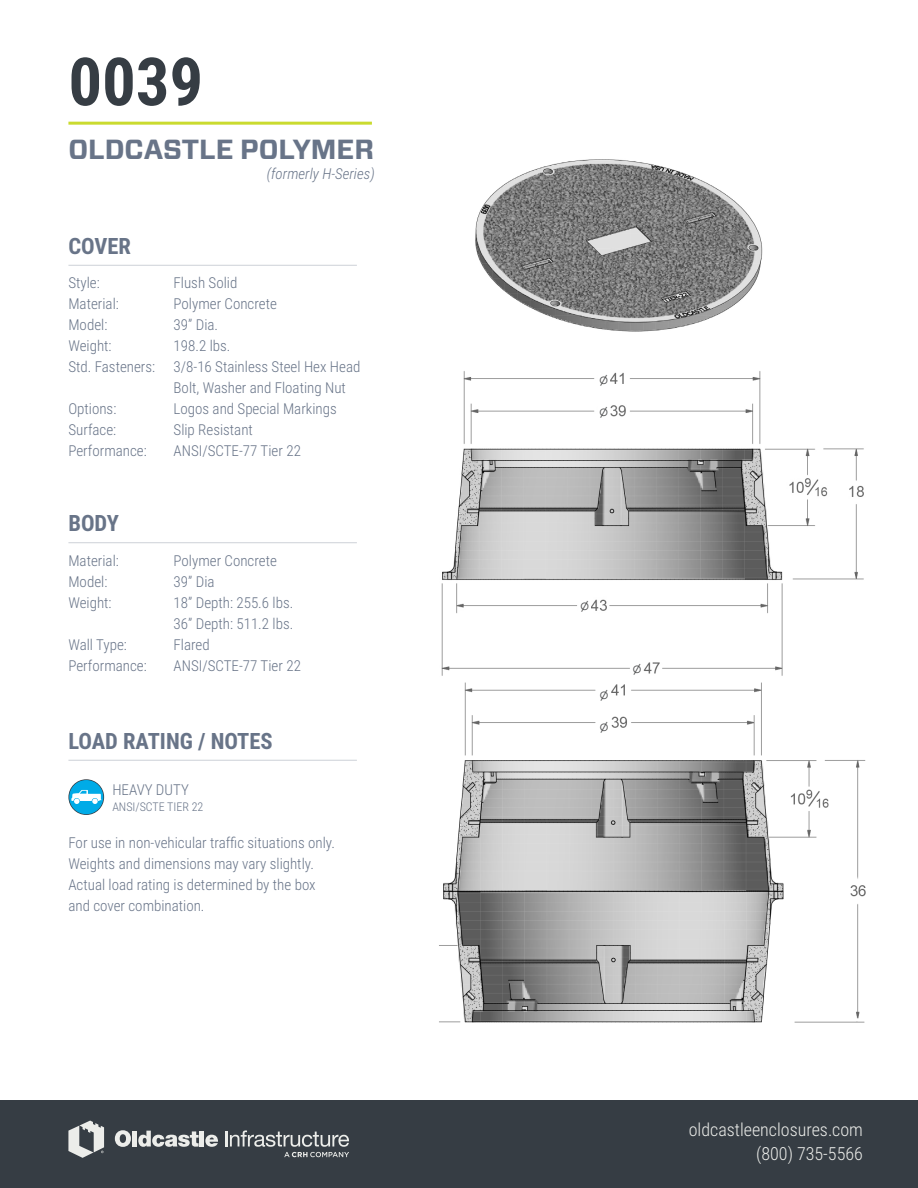
<style>
.page{position:relative;width:918px;height:1188px;background:#fff}
.page>*{position:absolute;margin:0;border:0;box-sizing:border-box;transform-origin:0 0}
.t1{font:700 66.6px "Roboto Condensed";color:#363d44}
.t2{font:700 27.6px "Forza";color:#687488}
.t3{font:700 22.5px "Roboto Condensed";color:#687488}
.t4{font:300 18px "Roboto Condensed";color:#ecedea}
.t5{font:300 15px/21px "Roboto Condensed";color:#687488}
.t6{font:italic 300 15px "Roboto Condensed";color:#687488}
.t7{font:300 12px "Roboto Condensed";color:#687488}
.t8{font:10.05px "AIGDT";color:#4e4f50}
.t9{font:700 10.05px "Arial";color:#4e4f50}
</style>
<div class="page">
<div style="left:0;top:1100px;width:918px;height:88px;background:#363d44"></div>
<hr style="left:68px;top:122px;width:304px;height:3px;background:#cadb2f">
<svg style="left:115px;top:1130px;width:16px;height:17px"></svg>
<div style="left:132px;top:1131px;width:5px;height:16px;background:#ecedea"></div>
<svg style="left:138px;top:1131px;width:61px;height:16px"></svg>
<hr style="left:200px;top:1131px;width:4px;height:16px;background:#ecedea">
<svg style="left:205px;top:1135px;width:13px;height:12px"></svg>
<svg style="left:68px;top:1121px;width:36px;height:37px"></svg>
<svg style="left:225px;top:1130px;width:124px;height:27px"></svg>
<img style="left:441px;top:371px;width:423px;height:305px">
<img style="left:439px;top:682px;width:427px;height:341px">
<img style="left:475px;top:159px;width:288px;height:173px">
<div style="left:598px;top:724px;width:12px;height:13px;background:#fff"></div>
<div style="left:598px;top:370px;width:12px;height:19px;background:#fff"></div>
<div style="left:598px;top:402px;width:12px;height:20px;background:#fff"></div>
<div style="left:579px;top:597px;width:12px;height:19px;background:#fff"></div>
<div style="left:631px;top:659px;width:12px;height:20px;background:#fff"></div>
<div style="left:598px;top:686px;width:12px;height:19px;background:#fff"></div>
<div style="left:598px;top:717px;width:12px;height:19px;background:#fff"></div>
<svg style="left:68px;top:779px;width:36px;height:36px"></svg>
<div style="left:69px;top:780px;width:34px;height:34px;background:#00abe7;border-radius:50%"></div>
<svg style="left:71px;top:790px;width:31px;height:14px"></svg>
<hr style="left:68px;top:265px;width:289px;height:1px;background:#687488">
<hr style="left:68px;top:760px;width:289px;height:1px;background:#687488">
<hr style="left:68px;top:542px;width:289px;height:1px;background:#687488">
<p class="t1" style="left:68px;top:35px;width:136px">0039</p>
<p class="t2" style="left:68px;top:131px;width:307px">OLDCASTLE POLYMER</p>
<p class="t6" style="left:267px;top:163px;width:109px">(formerly H-Series)</p>
<p class="t3" style="left:68px;top:230px;width:64px">COVER</p>
<p class="t5" style="left:68px;top:272px;width:33px">Style:</p>
<p class="t5" style="left:68px;top:293px;width:52px">Material:</p>
<p class="t5" style="left:68px;top:314px;width:40px">Model:</p>
<p class="t5" style="left:68px;top:335px;width:45px">Weight:</p>
<p class="t5" style="left:68px;top:356px;width:88px">Std. Fasteners:</p>
<p class="t5" style="left:68px;top:398px;width:49px">Options:</p>
<p class="t5" style="left:68px;top:419px;width:49px">Surface:</p>
<p class="t5" style="left:68px;top:440px;width:80px">Performance:</p>
<p class="t5" style="left:174px;top:272px;width:65px">Flush Solid</p>
<p class="t5" style="left:174px;top:293px;width:105px">Polymer Concrete</p>
<p class="t5" style="left:174px;top:314px;width:46px">39” Dia.</p>
<p class="t5" style="left:174px;top:335px;width:58px">198.2 lbs.</p>
<p class="t5" style="left:174px;top:356px;width:188px">3/8-16 Stainless Steel Hex Head<br>Bolt, Washer and Floating Nut</p>
<p class="t5" style="left:174px;top:398px;width:165px">Logos and Special Markings</p>
<p class="t5" style="left:174px;top:419px;width:81px">Slip Resistant</p>
<p class="t5" style="left:174px;top:440px;width:129px">ANSI/SCTE-77 Tier 22</p>
<p class="t3" style="left:68px;top:507px;width:52px">BODY</p>
<p class="t5" style="left:68px;top:549px;width:52px">Material:</p>
<p class="t5" style="left:68px;top:570px;width:40px">Model:</p>
<p class="t5" style="left:68px;top:591px;width:45px">Weight:</p>
<p class="t5" style="left:68px;top:633px;width:60px">Wall Type:</p>
<p class="t5" style="left:68px;top:654px;width:80px">Performance:</p>
<p class="t5" style="left:174px;top:549px;width:105px">Polymer Concrete</p>
<p class="t5" style="left:174px;top:570px;width:42px">39” Dia</p>
<p class="t5" style="left:174px;top:591px;width:121px">18” Depth: 255.6 lbs.</p>
<p class="t5" style="left:174px;top:612px;width:121px">36” Depth: 511.2 lbs.<br>Flared</p>
<p class="t5" style="left:174px;top:654px;width:129px">ANSI/SCTE-77 Tier 22</p>
<p class="t3" style="left:68px;top:725px;width:206px">LOAD RATING / NOTES</p>
<p class="t5" style="left:112px;top:778px;width:78px">HEAVY DUTY</p>
<p class="t7" style="left:112px;top:798px;width:92px">ANSI/SCTE TIER 22</p>
<p class="t5" style="left:68px;top:831px;width:268px">For use in non-vehicular traffic situations only.</p>
<p class="t5" style="left:68px;top:852px;width:247px">Weights and dimensions may vary slightly.</p>
<p class="t5" style="left:68px;top:873px;width:249px">Actual load rating is determined by the box and cover combination.</p>
<p class="t8" style="left:599px;top:372px;width:10px">N</p>
<p class="t8" style="left:599px;top:405px;width:10px">N</p>
<p class="t8" style="left:580px;top:599px;width:10px">N</p>
<p class="t8" style="left:600px;top:688px;width:10px">N</p>
<p class="t8" style="left:600px;top:719px;width:10px">N</p>
<p class="t9" style="left:601px;top:688px;width:8px">n</p>
<p class="t9" style="left:601px;top:720px;width:8px">n</p>
<p class="t8" style="left:633px;top:661px;width:10px">N</p>
<p class="t4" style="left:689px;top:1117px;width:176px">oldcastleenclosures.com</p>
<p class="t4" style="left:756px;top:1141px;width:108px">(800) 735-5566</p>
</div>
